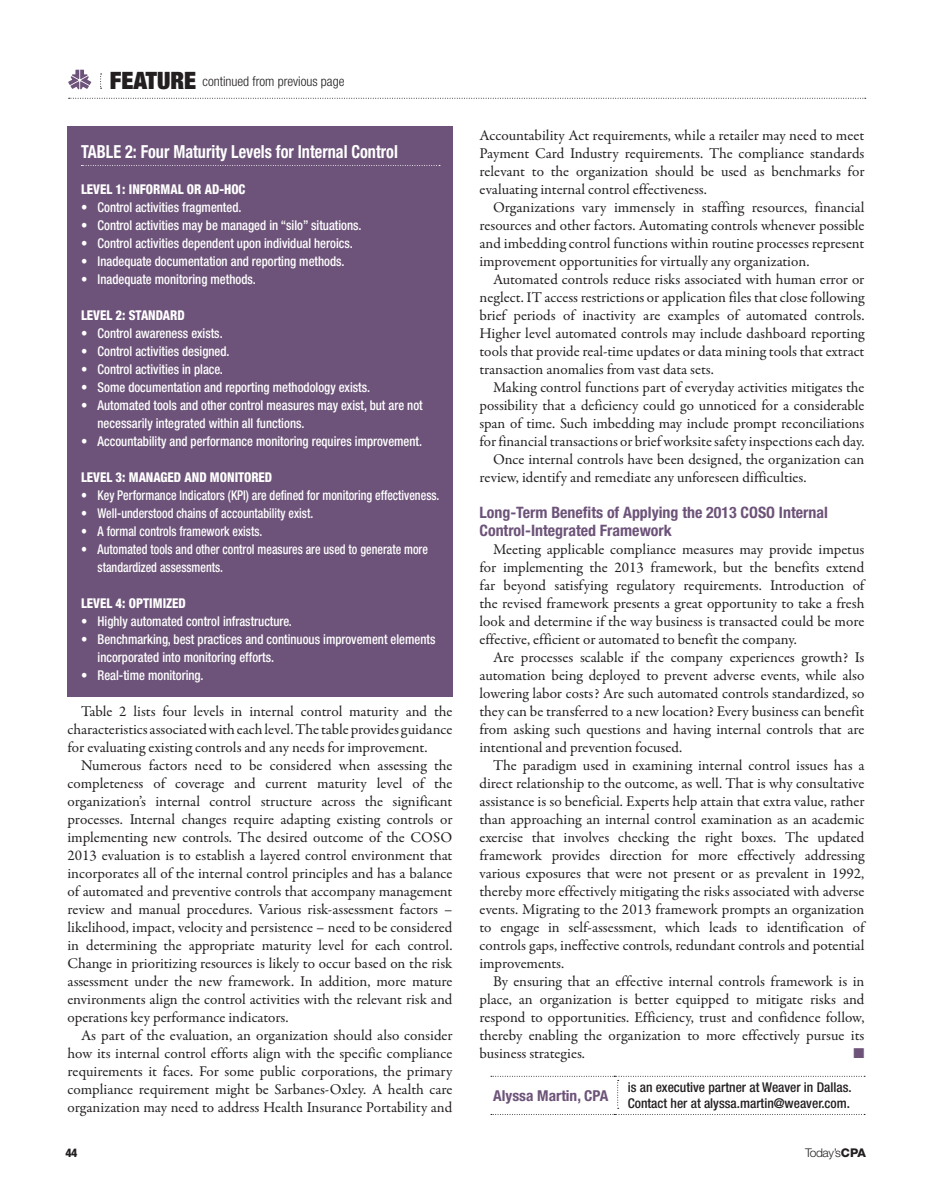
<style>
.page{position:relative;width:932px;height:1202px;background:#fff}
.page>*{position:absolute;margin:0;border:0;box-sizing:border-box;transform-origin:0 0}
.t1{font:700 condensed 18px "Helvetica Neue LT Std";color:#fff;scale:.9 1}
.t2{font:700 condensed 15.75px/18px "Helvetica Neue LT Std";color:#6d5379}
.t3{font:15px/18px "Garamond Premr Pro";color:#231f20;text-align:justify}
.t4{font:700 condensed 15px "Helvetica Neue LT Std";color:#6d5379}
.t5{font:14.25px "Zapf Dingbats ITC";color:#6d5379}
.t6{font:500 condensed 13.5px/18px "Helvetica Neue LT Std";color:#fff;scale:.94 1}
.t7{font:500 condensed 13.5px/18px "Helvetica Neue LT Std";color:#fff;scale:.89 1}
.t8{font:800 condensed 13.5px "Helvetica Neue LT Std";color:#fff;scale:.94 1}
.t9{font:500 condensed 13.5px/16.5px "Helvetica Neue LT Std";color:#231f20}
.t10{font:300 condensed 13.5px "Helvetica Neue LT Std";color:#231f20}
.t11{font:300 12px "Helvetica Neue LT Std";letter-spacing:-.04em;color:#231f20}
.t12{font:800 condensed 12px "Helvetica Neue LT Std";color:#231f20}
.s1{font-weight:900;font-size:24px}
.s2{font-weight:700}
.s3{font-weight:800}
</style>
<div class="page">
<svg style="left:69px;top:98px;width:796px;height:1px"></svg>
<svg style="left:68px;top:70px;width:23px;height:19px"></svg>
<svg style="left:100px;top:74px;width:2px;height:15px"></svg>
<svg style="left:491px;top:1114px;width:374px;height:1px"></svg>
<svg style="left:491px;top:1075px;width:374px;height:33px"></svg>
<div style="left:68px;top:127px;width:385px;height:570px;background:#6d5379"></div>
<svg style="left:81px;top:165px;width:359px;height:1px"></svg>
<p class="t10" style="left:110px;top:74px;width:236px"><span class="s1">FEATURE</span> continued from previous page</p>
<p class="t1" style="left:81px;top:140px;width:353px">TABLE 2: Four Maturity Levels for Internal Control</p>
<p class="t8" style="left:81px;top:180px;width:176px">LEVEL 1: INFORMAL OR AD-HOC</p>
<p class="t6" style="left:81px;top:198px;width:172px"><span class="s2">•</span> Control activities fragmented.</p>
<p class="t6" style="left:81px;top:216px;width:300px"><span class="s2">•</span> Control activities may be managed in “silo” situations.</p>
<p class="t6" style="left:81px;top:234px;width:291px"><span class="s2">•</span> Control activities dependent upon individual heroics.</p>
<p class="t6" style="left:81px;top:252px;width:282px"><span class="s2">•</span> Inadequate documentation and reporting methods.</p>
<p class="t6" style="left:81px;top:270px;width:187px"><span class="s2">•</span> Inadequate monitoring methods.</p>
<p class="t8" style="left:81px;top:306px;width:112px">LEVEL 2: STANDARD</p>
<p class="t6" style="left:81px;top:324px;width:152px"><span class="s2">•</span> Control awareness exists.</p>
<p class="t6" style="left:81px;top:342px;width:159px"><span class="s2">•</span> Control activities designed.</p>
<p class="t6" style="left:81px;top:360px;width:152px"><span class="s2">•</span> Control activities in place.</p>
<p class="t6" style="left:81px;top:378px;width:309px"><span class="s2">•</span> Some documentation and reporting methodology exists.</p>
<p class="t6" style="left:97px;top:396px;width:347px;text-indent:-16px"><span class="s2">•</span> Automated tools and other control measures may exist, but are not necessarily integrated within all functions.</p>
<p class="t6" style="left:81px;top:432px;width:364px"><span class="s2">•</span> Accountability and performance monitoring requires improvement.</p>
<p class="t8" style="left:81px;top:468px;width:205px">LEVEL 3: MANAGED AND MONITORED</p>
<p class="t7" style="left:81px;top:486px;width:404px"><span class="s2">•</span> Key Performance Indicators (KPI) are defined for monitoring effectiveness.</p>
<p class="t7" style="left:81px;top:504px;width:262px"><span class="s2">•</span> Well-understood chains of accountability exist.</p>
<p class="t7" style="left:81px;top:522px;width:205px"><span class="s2">•</span> A formal controls framework exists.</p>
<p class="t7" style="left:97px;top:540px;width:373px;text-indent:-16px"><span class="s2">•</span> Automated tools and other control measures are used to generate more standardized assessments.</p>
<p class="t8" style="left:81px;top:594px;width:113px">LEVEL 4: OPTIMIZED</p>
<p class="t6" style="left:81px;top:612px;width:226px"><span class="s2">•</span> Highly automated control infrastructure.</p>
<p class="t6" style="left:97px;top:630px;width:361px;text-indent:-16px"><span class="s2">•</span> Benchmarking, best practices and continuous improvement elements incorporated into monitoring efforts.</p>
<p class="t6" style="left:81px;top:666px;width:132px"><span class="s2">•</span> Real-time monitoring.</p>
<p class="t3" style="left:68px;top:702px;width:386px;text-indent:13px">Table 2 lists four levels in internal control maturity and the characteristics associated with each level. The table provides guidance for evaluating existing controls and any needs for improvement.</p>
<p class="t3" style="left:68px;top:756px;width:386px;text-indent:13px">Numerous factors need to be considered when assessing the completeness of coverage and current maturity level of the organization’s internal control structure across the significant processes. Internal changes require adapting existing controls or implementing new controls. The desired outcome of the COSO 2013 evaluation is to establish a layered control environment that incorporates all of the internal control principles and has a balance of automated and preventive controls that accompany management review and manual procedures. Various risk-assessment factors – likelihood, impact, velocity and persistence – need to be considered in determining the appropriate maturity level for each control.<br>Change in prioritizing resources is likely to occur based on the risk assessment under the new framework. In addition, more mature environments align the control activities with the relevant risk and operations key performance indicators.</p>
<p class="t3" style="left:68px;top:1026px;width:386px;text-indent:13px">As part of the evaluation, an organization should also consider how its internal control efforts align with the specific compliance requirements it faces. For some public corporations, the primary compliance requirement might be Sarbanes-Oxley. A health care organization may need to address Health Insurance Portability and</p>
<p class="t3" style="left:479px;top:126px;width:386px">Accountability Act requirements, while a retailer may need to meet Payment Card Industry requirements. The compliance standards relevant to the organization should be used as benchmarks for evaluating internal control effectiveness.</p>
<p class="t3" style="left:479px;top:198px;width:386px;text-indent:13px">Organizations vary immensely in staffing resources, financial resources and other factors. Automating controls whenever possible and imbedding control functions within routine processes represent improvement opportunities for virtually any organization.</p>
<p class="t3" style="left:479px;top:270px;width:386px;text-indent:13px">Automated controls reduce risks associated with human error or neglect. IT access restrictions or application files that close following brief periods of inactivity are examples of automated controls.<br>Higher level automated controls may include dashboard reporting tools that provide real-time updates or data mining tools that extract transaction anomalies from vast data sets.</p>
<p class="t3" style="left:493px;top:378px;width:373px">Making control functions part of everyday activities mitigates the</p>
<p class="t3" style="left:479px;top:396px;width:386px">possibility that a deficiency could go unnoticed for a considerable</p>
<p class="t3" style="left:479px;top:414px;width:386px">span of time. Such imbedding may include prompt reconciliations</p>
<p class="t3" style="left:479px;top:432px;width:386px">for financial transactions or brief worksite safety inspections each day.</p>
<p class="t3" style="left:493px;top:450px;width:373px">Once internal controls have been designed, the organization can</p>
<p class="t3" style="left:479px;top:468px;width:328px">review, identify and remediate any unforeseen difficulties.</p>
<p class="t2" style="left:479px;top:503px;width:350px">Long-Term Benefits of Applying the 2013 COSO Internal<br>Control-Integrated Framework</p>
<p class="t3" style="left:479px;top:540px;width:386px;text-indent:13px">Meeting applicable compliance measures may provide impetus for implementing the 2013 framework, but the benefits extend far beyond satisfying regulatory requirements. Introduction of the revised framework presents a great opportunity to take a fresh look and determine if the way business is transacted could be more effective, efficient or automated to benefit the company.</p>
<p class="t3" style="left:479px;top:648px;width:386px;text-indent:13px">Are processes scalable if the company experiences growth? Is automation being deployed to prevent adverse events, while also lowering labor costs? Are such automated controls standardized, so they can be transferred to a new location? Every business can benefit from asking such questions and having internal controls that are intentional and prevention focused.</p>
<p class="t3" style="left:479px;top:756px;width:386px;text-indent:13px">The paradigm used in examining internal control issues has a direct relationship to the outcome, as well. That is why consultative assistance is so beneficial. Experts help attain that extra value, rather than approaching an internal control examination as an academic exercise that involves checking the right boxes. The updated framework provides direction for more effectively addressing various exposures that were not present or as prevalent in 1992, thereby more effectively mitigating the risks associated with adverse events. Migrating to the 2013 framework prompts an organization to engage in self-assessment, which leads to identification of controls gaps, ineffective controls, redundant controls and potential improvements.</p>
<p class="t3" style="left:479px;top:972px;width:386px;text-indent:13px">By ensuring that an effective internal controls framework is in place, an organization is better equipped to mitigate risks and respond to opportunities. Efficiency, trust and confidence follow, thereby enabling the organization to more effectively pursue its business strategies.</p>
<p class="t5" style="left:853px;top:1046px;width:12px">■</p>
<p class="t4" style="left:493px;top:1086px;width:116px">Alyssa Martin, CPA</p>
<p class="t9" style="left:627px;top:1078px;width:225px">is an executive partner at Weaver in Dallas.<br>Contact her at alyssa.martin@weaver.com.</p>
<p class="t12" style="left:65px;top:1144px;width:13px">44</p>
<p class="t11" style="left:805px;top:1144px;width:62px">Today’s<span class="s3">CPA</span></p>
</div>
